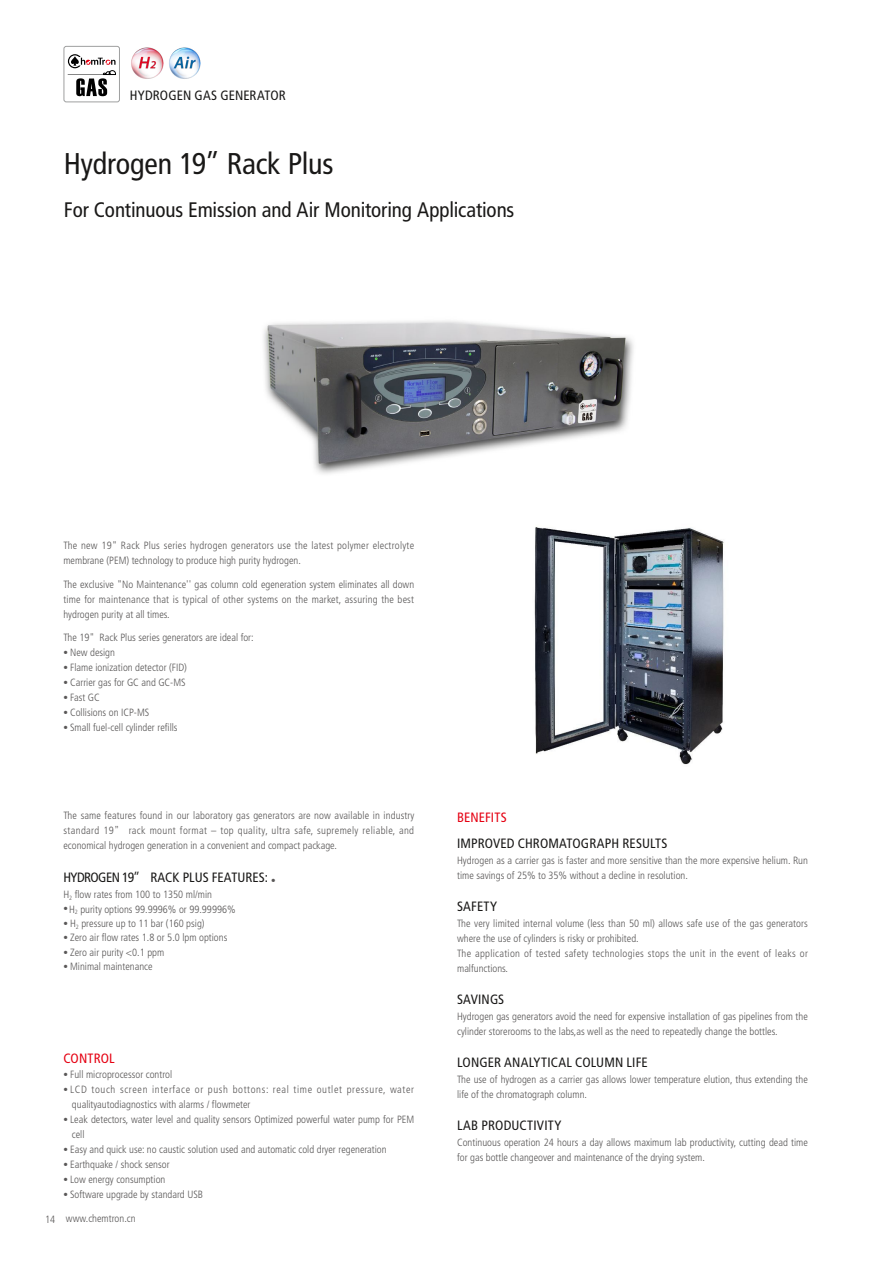
<style>
.page{position:relative;width:893px;height:1263px;background:#fff}
.page>*{position:absolute;margin:0;border:0;box-sizing:border-box;transform-origin:0 0}
.t1{font:condensed 30px "Frutiger LT Std";letter-spacing:-.01em;color:#191817}
.t2{font:condensed 21px "Frutiger LT Std";letter-spacing:-.005em;color:#191817}
.t3{font:condensed 13.5px "Frutiger LT Std";letter-spacing:.01em;color:#191817}
.t4{font:condensed 13.5px "Frutiger LT Std";letter-spacing:.01em;color:#e50012}
.t5{font:300 condensed 10.5px/15px "Frutiger LT Std";color:#595757}
.t6{font:300 condensed 10.5px/15px "Frutiger LT Std";letter-spacing:.02em;color:#595757}
.t7{font:300 condensed 10.5px/15px "Frutiger LT Std";letter-spacing:.06em;color:#595757}
.t8{font:4.5px "FZXH1 JW GB1 0";color:#595757}
.s1{font-family:"Microsoft Ya Hei";font-stretch:normal}
.s2{font-family:"FZXH1 JW GB1 0";font-weight:400;font-stretch:normal}
</style>
<div class="page">
<div style="left:64px;top:46px;width:56px;height:56px;border:1px solid #9fa0a0;border-radius:2px"></div>
<svg style="left:68px;top:54px;width:48px;height:42px"></svg>
<img style="left:263px;top:321px;width:371px;height:153px">
<img style="left:534px;top:527px;width:190px;height:238px">
<img style="left:131px;top:47px;width:32px;height:32px">
<img style="left:169px;top:47px;width:32px;height:32px">
<p class="t3" style="left:130px;top:88px;width:158px">HYDROGEN GAS GENERATOR</p>
<h1 class="t1" style="left:64px;top:146px;width:271px">Hydrogen 19<span class="s1">”</span>Rack Plus</h1>
<h2 class="t2" style="left:64px;top:197px;width:452px">For Continuous Emission and Air Monitoring Applications</h2>
<p class="t6" style="left:63px;top:538px;width:352px">The new 19" Rack Plus series hydrogen generators use the latest polymer electrolyte membrane (PEM) technology to produce high purity hydrogen.</p>
<p class="t5" style="left:63px;top:577px;width:352px;text-align:justify">The exclusive "No Maintenance'' gas column cold egeneration system eliminates all down time for maintenance that is typical of other systems on the market, assuring the best hydrogen purity at all times.</p>
<p class="t5" style="left:63px;top:630px;width:192px">The 19" Rack Plus series generators are ideal for:</p>
<p class="t5" style="left:63px;top:645px;width:53px"><sup>●</sup> New design</p>
<p class="t5" style="left:63px;top:660px;width:125px"><sup>●</sup> Flame ionization detector (FID)</p>
<p class="t5" style="left:63px;top:675px;width:124px"><sup>●</sup> Carrier gas for GC and GC-MS</p>
<p class="t5" style="left:63px;top:690px;width:38px"><sup>●</sup> Fast GC</p>
<p class="t5" style="left:63px;top:705px;width:87px"><sup>●</sup> Collisions on ICP-MS</p>
<p class="t5" style="left:63px;top:720px;width:116px"><sup>●</sup> Small fuel-cell cylinder refills</p>
<p class="t5" style="left:63px;top:808px;width:352px;text-align:justify">The same features found in our laboratory gas generators are now available in industry standard 19<span class="s2">”</span> rack mount format – top quality, ultra safe, supremely reliable, and economical hydrogen generation in a convenient and compact package.</p>
<p class="t3" style="left:63px;top:869px;width:206px">HYDROGEN 19<span class="s1">”</span> RACK PLUS FEATURES:</p>
<p class="t8" style="left:271px;top:878px;width:6px">●</p>
<p class="t5" style="left:63px;top:887px;width:150px">H<sub>2</sub> flow rates from 100 to 1350 ml/min</p>
<p class="t5" style="left:63px;top:901px;width:174px"><sup>●</sup> H<sub>2</sub> purity options 99.9996% or 99.99996%</p>
<p class="t5" style="left:63px;top:916px;width:143px"><sup>●</sup> H<sub>2</sub> pressure up to 11 bar (160 psig)</p>
<p class="t5" style="left:63px;top:930px;width:165px"><sup>●</sup> Zero air flow rates 1.8 or 5.0 lpm options</p>
<p class="t5" style="left:63px;top:945px;width:102px"><sup>●</sup> Zero air purity &lt;0.1 ppm</p>
<p class="t5" style="left:63px;top:959px;width:91px"><sup>●</sup> Minimal maintenance</p>
<p class="t4" style="left:63px;top:1050px;width:53px">CONTROL</p>
<p class="t5" style="left:63px;top:1067px;width:110px"><sup>●</sup> Full microprocessor control</p>
<p class="t7" style="left:72px;top:1082px;width:344px;text-indent:-9px"><sup>●</sup> LCD touch screen interface or push bottons: real time outlet pressure, water qualityautodiagnostics with alarms / flowmeter</p>
<p class="t5" style="left:72px;top:1112px;width:344px;text-indent:-9px"><sup>●</sup> Leak detectors, water level and quality sensors Optimized powerful water pump for PEM cell</p>
<p class="t5" style="left:63px;top:1142px;width:325px"><sup>●</sup> Easy and quick use: no caustic solution used and automatic cold dryer regeneration</p>
<p class="t5" style="left:63px;top:1157px;width:108px"><sup>●</sup> Earthquake / shock sensor</p>
<p class="t5" style="left:63px;top:1172px;width:103px"><sup>●</sup> Low energy consumption</p>
<p class="t5" style="left:63px;top:1187px;width:141px"><sup>●</sup> Software upgrade by standard USB</p>
<p class="t5" style="left:45px;top:1211px;width:92px">14 www.chemtron.cn</p>
<p class="t4" style="left:457px;top:809px;width:51px">BENEFITS</p>
<p class="t3" style="left:457px;top:836px;width:212px">IMPROVED CHROMATOGRAPH RESULTS</p>
<p class="t5" style="left:457px;top:853px;width:352px">Hydrogen as a carrier gas is faster and more sensitive than the more expensive helium. Run time savings of 25% to 35% without a decline in resolution.</p>
<p class="t3" style="left:457px;top:899px;width:42px">SAFETY</p>
<p class="t5" style="left:457px;top:916px;width:352px">The very limited internal volume (less than 50 ml) allows safe use of the gas generators where the use of cylinders is risky or prohibited.<br>The application of tested safety technologies stops the unit in the event of leaks or malfunctions.</p>
<p class="t3" style="left:457px;top:992px;width:49px">SAVINGS</p>
<p class="t5" style="left:457px;top:1009px;width:352px">Hydrogen gas generators avoid the need for expensive installation of gas pipelines from the cylinder storerooms to the labs,as well as the need to repeatedly change the bottles.</p>
<p class="t3" style="left:457px;top:1055px;width:192px">LONGER ANALYTICAL COLUMN LIFE</p>
<p class="t5" style="left:457px;top:1072px;width:352px">The use of hydrogen as a carrier gas allows lower temperature elution, thus extending the life of the chromatograph column.</p>
<p class="t3" style="left:457px;top:1118px;width:106px">LAB PRODUCTIVITY</p>
<p class="t5" style="left:457px;top:1135px;width:352px">Continuous operation 24 hours a day allows maximum lab productivity, cutting dead time for gas bottle changeover and maintenance of the drying system.</p>
</div>
